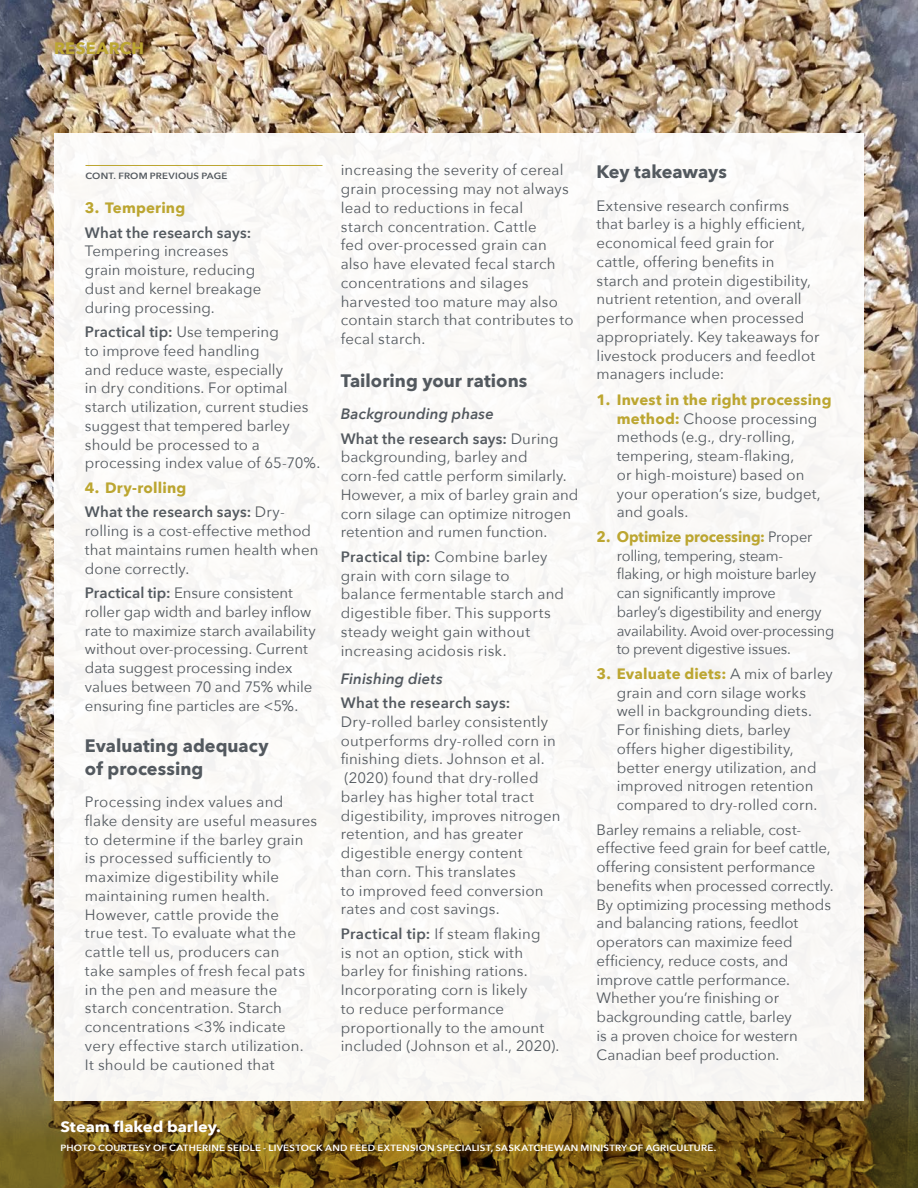
<style>
.page{position:relative;width:918px;height:1188px;background:#fff}
.page>*{position:absolute;margin:0;border:0;box-sizing:border-box;transform-origin:0 0}
.t1{font:700 18px/22.5px "Avenir Next";letter-spacing:.005em;color:#53595f}
.t2{font:700 16.5px "Avenir Next";letter-spacing:.015em;color:#bca631}
.t3{font:15px/18.8px "Avenir Next";letter-spacing:.01em;color:#53595f}
.t4{font:15px/18.8px "Avenir Next";letter-spacing:-.015em;color:#53595f}
.t5{font:600 15px/24.6px "Avenir Next";letter-spacing:.01em;color:#53595f}
.t6{font:700 15px "Avenir Next";color:#fff;scale:1.08 1}
.t7{font:italic 600 15px "Avenir Next";letter-spacing:.005em;color:#53595f}
.t8{font:700 15px "Avenir Next";letter-spacing:.01em;color:#bca631}
.t9{font:600 9px "Avenir Next";letter-spacing:.02em;color:#fff;scale:1.08 1}
.t10{font:600 9px "Avenir Next";letter-spacing:.02em;color:#53595f;scale:1.08 1}
.s1{font-weight:600}
.s2{font-weight:700;color:#bca631}
.s3{font-weight:400}
.s4{font-style:italic}
</style>
<div class="page">
<img style="left:0;top:0;width:918px;height:983px">
<svg style="left:0;top:983px;width:918px;height:205px;background:#775d23"></svg>
<div style="left:54px;top:133px;width:810px;height:967px;background:#faf9f7"></div>
<hr style="left:86px;top:165px;width:236px;height:1px;background:#bca631">
<p class="t2" style="left:54px;top:34px;width:92px">RESEARCH</p>
<p class="t10" style="left:86px;top:168px;width:133px">CONT. FROM PREVIOUS PAGE</p>
<p class="t8" style="left:85px;top:195px;width:102px">3. Tempering</p>
<p class="t5" style="left:85px;top:220px;width:168px">What the research says:</p>
<p class="t3" style="left:85px;top:241px;width:178px">Tempering increases grain moisture, reducing dust and kernel breakage during processing.</p>
<p class="t3" style="left:85px;top:322px;width:235px"><span class="s1">Practical tip:</span> Use tempering<br>to improve feed handling<br>and reduce waste, especially<br>in dry conditions. For optimal starch utilization, current studies suggest that tempered barley should be processed to a processing index value of 65-70%.</p>
<p class="t5" style="left:85px;top:475px;width:201px"><span class="s2">4. Dry-rolling<br></span>What the research says: <span class="s3">Dry-</span></p>
<p class="t3" style="left:85px;top:521px;width:235px">rolling is a cost-effective method that maintains rumen health when done correctly.</p>
<p class="t3" style="left:85px;top:583px;width:232px"><span class="s1">Practical tip:</span> Ensure consistent roller gap width and barley inflow rate to maximize starch availability without over-processing. Current data suggest processing index values between 70 and 75% while ensuring fine particles are &lt;5%.</p>
<p class="t1" style="left:85px;top:735px;width:185px">Evaluating adequacy of processing</p>
<p class="t3" style="left:85px;top:792px;width:234px">Processing index values and flake density are useful measures to determine if the barley grain is processed sufficiently to maximize digestibility while maintaining rumen health.<br>However, cattle provide the<br>true test. To evaluate what the cattle tell us, producers can<br>take samples of fresh fecal pats in the pen and measure the starch concentration. Starch concentrations &lt;3% indicate very effective starch utilization.<br>It should be cautioned that</p>
<p class="t3" style="left:341px;top:160px;width:234px">increasing the severity of cereal grain processing may not always lead to reductions in fecal<br>starch concentration. Cattle<br>fed over-processed grain can also have elevated fecal starch concentrations and silages harvested too mature may also contain starch that contributes to fecal starch.</p>
<p class="t1" style="left:341px;top:369px;width:188px">Tailoring your rations</p>
<p class="t5" style="left:341px;top:401px;width:219px"><span class="s4">Backgrounding phase<br></span>What the research says: <span class="s3">During</span></p>
<p class="t3" style="left:341px;top:447px;width:239px">backgrounding, barley and corn-fed cattle perform similarly.<br>However, a mix of barley grain and corn silage can optimize nitrogen retention and rumen function.</p>
<p class="t3" style="left:341px;top:547px;width:225px"><span class="s1">Practical tip:</span> Combine barley grain with corn silage to balance fermentable starch and digestible fiber. This supports steady weight gain without increasing acidosis risk.</p>
<p class="t7" style="left:341px;top:666px;width:103px">Finishing diets</p>
<p class="t5" style="left:341px;top:690px;width:171px">What the research says:</p>
<p class="t3" style="left:341px;top:712px;width:221px">Dry-rolled barley consistently outperforms dry-rolled corn in finishing diets. Johnson et al. (2020) found that dry-rolled barley has higher total tract digestibility, improves nitrogen retention, and has greater digestible energy content<br>than corn. This translates<br>to improved feed conversion rates and cost savings.</p>
<p class="t3" style="left:341px;top:924px;width:218px"><span class="s1">Practical tip:</span> If steam flaking<br>is not an option, stick with barley for finishing rations.<br>Incorporating corn is likely<br>to reduce performance proportionally to the amount included (Johnson et al., 2020).</p>
<p class="t1" style="left:597px;top:161px;width:132px">Key takeaways</p>
<p class="t3" style="left:597px;top:195px;width:224px">Extensive research confirms<br>that barley is a highly efficient, economical feed grain for cattle, offering benefits in starch and protein digestibility, nutrient retention, and overall performance when processed appropriately. Key takeaways for livestock producers and feedlot managers include:</p>
<p class="t3" style="left:617px;top:390px;width:216px;text-indent:-20px"><span class="s2">1. Invest in the right processing method:</span> Choose processing methods (e.g., dry-rolling, tempering, steam-flaking,<br>or high-moisture) based on your operation’s size, budget, and goals.</p>
<p class="t4" style="left:617px;top:527px;width:219px;text-indent:-20px"><span class="s2">2. Optimize processing:</span> Proper rolling, tempering, steam-<br>flaking, or high moisture barley can significantly improve<br>barley’s digestibility and energy availability. Avoid over-processing to prevent digestive issues.</p>
<p class="t3" style="left:617px;top:664px;width:218px;text-indent:-20px"><span class="s2">3. Evaluate diets:</span> A mix of barley grain and corn silage works well in backgrounding diets.<br>For finishing diets, barley offers higher digestibility, better energy utilization, and improved nitrogen retention compared to dry-rolled corn.</p>
<p class="t3" style="left:597px;top:819px;width:239px">Barley remains a reliable, cost&shy;effective feed grain for beef cattle, offering consistent performance benefits when processed correctly.<br>By optimizing processing methods and balancing rations, feedlot operators can maximize feed efficiency, reduce costs, and improve cattle performance.<br>Whether you’re finishing or backgrounding cattle, barley<br>is a proven choice for western<br>Canadian beef production.</p>
<p class="t6" style="left:60px;top:1114px;width:150px">Steam flaked barley.</p>
<p class="t9" style="left:60px;top:1140px;width:609px">PHOTO COURTESY OF CATHERINE SEIDLE - LIVESTOCK AND FEED EXTENSION SPECIALIST, SASKATCHEWAN MINISTRY OF AGRICULTURE.</p>
</div>
